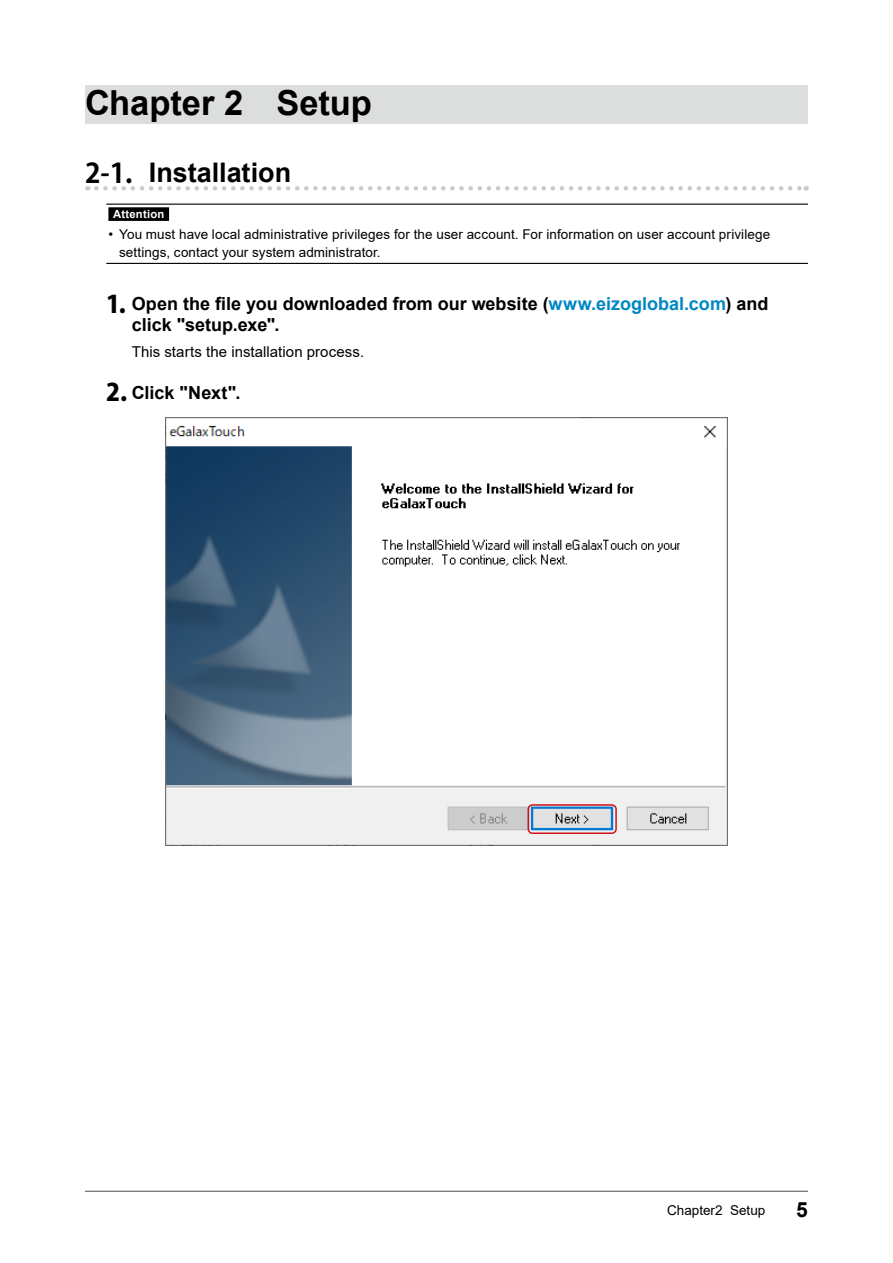
<style>
.page{position:relative;width:893px;height:1263px;background:#fff}
.page>*{position:absolute;margin:0;border:0;box-sizing:border-box;transform-origin:0 0}
.t1{font:700 34.5px "Arial";letter-spacing:-.005em;color:#000}
.t2{font:700 27px "Arial";color:#000}
.t3{font:700 21px "Arial";color:#000}
.t4{font:700 18px/21px "Arial";color:#000}
.t5{font:15px "Arial";letter-spacing:.005em;color:#000}
.t6{font:13.5px/18px "Arial";letter-spacing:.005em;color:#000}
.t7{font:700 11.25px "Arial";letter-spacing:.02em;color:#fff}
.s1{font-family:"Koz Go Pro"}
.s2{font-family:"Koz Go Pro";font-weight:800;font-size:24px}
.s3{color:#0087c3}
</style>
<div class="page">
<div style="left:85px;top:85px;width:723px;height:39px;background:#dcdddd"></div>
<svg style="left:96px;top:186px;width:711px;height:5px"></svg>
<hr style="left:106px;top:204px;width:702px;height:1px;background:#000">
<hr style="left:106px;top:263px;width:702px;height:1px;background:#000">
<div style="left:108px;top:207px;width:61px;height:14px;background:#000"></div>
<img style="left:165px;top:417px;width:563px;height:429px">
<div style="left:527px;top:804px;width:90px;height:30px;border:2px solid #d0121b;border-radius:4px"></div>
<hr style="left:85px;top:1191px;width:723px;height:1px;background:#595757">
<h1 class="t1" style="left:85px;top:78px;width:288px">Chapter 2 Setup</h1>
<h2 class="t2" style="left:85px;top:154px;width:208px"><span class="s1">2-1.</span> Installation</h2>
<p class="t7" style="left:113px;top:206px;width:53px">Attention</p>
<p class="t6" style="left:119px;top:225px;width:653px;text-indent:-11px">• You must have local administrative privileges for the user account. For information on user account privilege settings, contact your system administrator.</p>
<h3 class="t4" style="left:132px;top:294px;width:638px;text-indent:-26px"><span class="s2">1.</span> Open the file you downloaded from our website (<span class="s3">www.eizoglobal.com</span>) and click "setup.exe".</h3>
<p class="t5" style="left:132px;top:341px;width:234px">This starts the installation process.</p>
<h3 class="t4" style="left:106px;top:382px;width:136px"><span class="s2">2.</span> Click "Next".</h3>
<p class="t6" style="left:667px;top:1201px;width:100px">Chapter2 Setup</p>
<h3 class="t3" style="left:796px;top:1195px;width:13px">5</h3>
</div>
